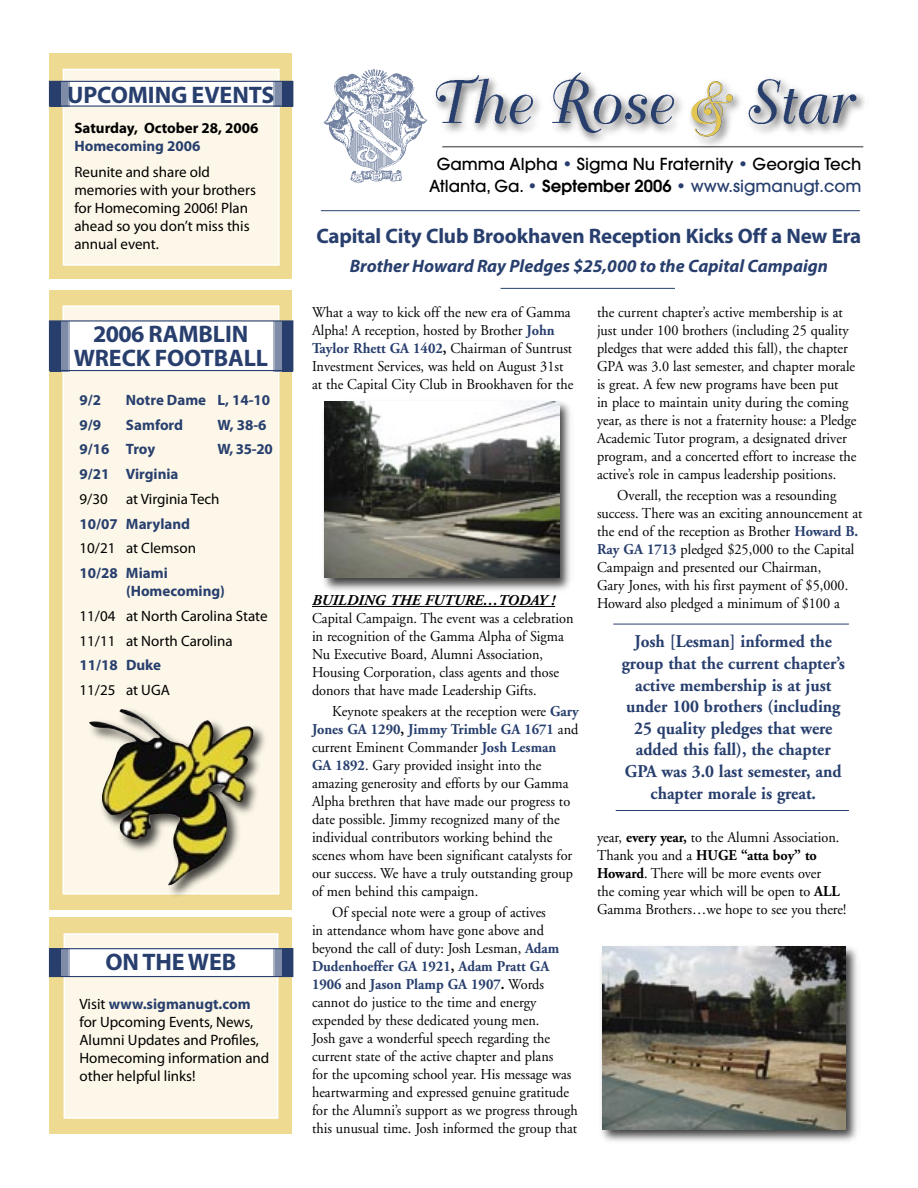
<style>
.page{position:relative;width:918px;height:1188px;background:#fff}
.page>*{position:absolute;margin:0;border:0;box-sizing:border-box;transform-origin:0 0}
._2_List_Heading{font:700 24px/24px "Myriad Pro";letter-spacing:-.005em;color:#283f6e;text-align:center}
._2_Headline{font:700 21px "Myriad Pro";letter-spacing:-.01em;color:#283f6e}
._2_Pull_Quote{font:700 18px/21.6px "Adobe Garamond";color:#283f6e;text-align:center;scale:.95 1}
._2_Subhead{font:italic 700 18px "Myriad Pro";color:#283f6e}
.t1{font:500 16.5px/21.3px "Avant Garde";color:#000;text-align:center}
._2_Frat_News_Body{font:15px/18px "Adobe Garamond";color:#000;scale:.95 1}
._2_List{font:15px/18px "Myriad Pro";color:#000}
._2_List-2{font:700 15px/18px "Myriad Pro";color:#283f6e}
._2_List-3{font:700 15px "Myriad Pro";color:#000}
.s1{font-weight:700;color:#283f6e}
.s2{color:#283f6e}
.s3{font-weight:600}
.s4{font-weight:700}
.s5{font-weight:700;font-style:italic}
</style>
<div class="page">
<div style="left:50px;top:290px;width:242px;height:620px;background:#eeda91"></div>
<div style="left:63px;top:306px;width:216px;height:588px;background:#fcf7e8"></div>
<div style="left:62px;top:305px;width:217px;height:590px;border:2px solid #fff"></div>
<div style="left:50px;top:53px;width:242px;height:225px;background:#eeda91"></div>
<div style="left:63px;top:69px;width:216px;height:196px;background:#fcf7e8"></div>
<div style="left:63px;top:69px;width:217px;height:197px;border:2px solid #fff"></div>
<hr style="left:312px;top:606px;width:243px;height:1px;background:#000">
<hr style="left:321px;top:210px;width:539px;height:1px;background:#283f6e">
<div style="left:52px;top:81px;width:240px;height:25px;background:#fff"></div>
<svg style="left:67px;top:83px;width:3px;height:22px"></svg>
<div style="left:57px;top:81px;width:10px;height:26px;background:#7e8ca8"></div>
<div style="left:50px;top:81px;width:11px;height:26px;background:#283f6e"></div>
<div style="left:273px;top:81px;width:11px;height:26px;background:#a9b2c5"></div>
<div style="left:275px;top:81px;width:11px;height:26px;background:#7e8ca8"></div>
<div style="left:282px;top:81px;width:11px;height:26px;background:#283f6e"></div>
<div style="left:49px;top:81px;width:244px;height:26px;border:1px solid #283f6e"></div>
<div style="left:52px;top:321px;width:240px;height:49px;background:#fff"></div>
<svg style="left:67px;top:322px;width:3px;height:47px"></svg>
<div style="left:57px;top:321px;width:10px;height:50px;background:#7e8ca8"></div>
<div style="left:50px;top:321px;width:11px;height:50px;background:#283f6e"></div>
<div style="left:273px;top:321px;width:11px;height:50px;background:#a9b2c5"></div>
<div style="left:275px;top:321px;width:11px;height:50px;background:#7e8ca8"></div>
<div style="left:282px;top:321px;width:11px;height:50px;background:#283f6e"></div>
<div style="left:49px;top:320px;width:244px;height:51px;border:1px solid #283f6e"></div>
<hr style="left:613px;top:624px;width:236px;height:1px;background:#283f6e">
<hr style="left:616px;top:810px;width:233px;height:1px;background:#283f6e">
<hr style="left:501px;top:288px;width:174px;height:1px;background:#283f6e">
<img style="left:323px;top:69px;width:104px;height:114px">
<div style="left:50px;top:918px;width:242px;height:216px;background:#eeda91"></div>
<div style="left:64px;top:934px;width:214px;height:184px;background:#fcf7e8"></div>
<div style="left:64px;top:933px;width:214px;height:186px;border:2px solid #fff"></div>
<div style="left:52px;top:948px;width:240px;height:28px;background:#fff"></div>
<svg style="left:67px;top:950px;width:3px;height:25px"></svg>
<div style="left:57px;top:948px;width:10px;height:29px;background:#7e8ca8"></div>
<div style="left:50px;top:948px;width:11px;height:29px;background:#283f6e"></div>
<div style="left:273px;top:948px;width:11px;height:29px;background:#a9b2c5"></div>
<div style="left:275px;top:948px;width:11px;height:29px;background:#7e8ca8"></div>
<div style="left:282px;top:948px;width:11px;height:29px;background:#283f6e"></div>
<div style="left:49px;top:948px;width:244px;height:29px;border:1px solid #283f6e"></div>
<div style="left:86px;top:705px;width:182px;height:195px;background:#000;opacity:.75"></div>
<img style="left:89px;top:709px;width:166px;height:177px">
<div style="left:430px;top:68px;width:438px;height:81px;background:#000;opacity:.75"></div>
<img style="left:432px;top:73px;width:431px;height:68px">
<img style="left:689px;top:73px;width:47px;height:68px">
<div style="left:320px;top:397px;width:254px;height:196px;background:#000;opacity:.75"></div>
<img style="left:324px;top:402px;width:235px;height:176px">
<div style="left:598px;top:942px;width:263px;height:203px;background:#000;opacity:.75"></div>
<img style="left:602px;top:947px;width:244px;height:182px">
<p class="_2_List_Heading" style="left:67px;top:82px;width:209px">UPCOMING EVENTS</p>
<p class="_2_List-3" style="left:74px;top:118px;width:186px">Saturday, October 28, 2006</p>
<p class="_2_List-2" style="left:74px;top:137px;width:127px">Homecoming 2006</p>
<p class="_2_List" style="left:74px;top:162px;width:183px">Reunite and share old memories with your brothers for Homecoming 2006! Plan ahead so you don’t miss this annual event.</p>
<p class="_2_List_Heading" style="left:74px;top:321px;width:196px">2006 RAMBLIN<br>WRECK FOOTBALL</p>
<p class="_2_List-2" style="left:80px;top:390px;width:23px">9/2</p>
<p class="_2_List-2" style="left:126px;top:390px;width:146px">Notre Dame L, 14-10</p>
<p class="_2_List-2" style="left:80px;top:415px;width:23px">9/9</p>
<p class="_2_List-2" style="left:126px;top:415px;width:59px">Samford</p>
<p class="_2_List-2" style="left:217px;top:415px;width:51px">W, 38-6</p>
<p class="_2_List-2" style="left:80px;top:440px;width:77px">9/16 Troy</p>
<p class="_2_List-2" style="left:218px;top:440px;width:57px">W, 35-20</p>
<p class="_2_List-2" style="left:80px;top:465px;width:101px">9/21 Virginia</p>
<p class="_2_List" style="left:80px;top:490px;width:142px">9/30 at Virginia Tech</p>
<p class="_2_List-2" style="left:80px;top:514px;width:112px">10/07 Maryland</p>
<p class="_2_List" style="left:80px;top:539px;width:118px">10/21 at Clemson</p>
<p class="_2_List-2" style="left:126px;top:564px;width:101px;text-indent:-46px">10/28 Miami (Homecoming)</p>
<p class="_2_List" style="left:80px;top:607px;width:190px">11/04 at North Carolina State</p>
<p class="_2_List" style="left:80px;top:631px;width:155px">11/11 at North Carolina</p>
<p class="_2_List-2" style="left:80px;top:656px;width:83px">11/18 Duke</p>
<p class="_2_List" style="left:80px;top:681px;width:92px">11/25 at UGA</p>
<p class="_2_List_Heading" style="left:106px;top:949px;width:132px">ON THE WEB</p>
<p class="_2_List" style="left:80px;top:994px;width:191px">Visit <span class="s1">www.sigmanugt.com </span>for Upcoming Events, News,<br>Alumni Updates and Profiles,<br>Homecoming information and other helpful links!</p>
<p class="t1" style="left:429px;top:154px;width:434px">Gamma Alpha <span class="s2">•</span> Sigma Nu Fraternity <span class="s2">•</span> Georgia Tech<br>Atlanta, Ga. <span class="s2">•</span> <span class="s3">September 2006</span> <span class="s2">• www.sigmanugt.com</span></p>
<p class="_2_Headline" style="left:316px;top:223px;width:546px">Capital City Club Brookhaven Reception Kicks Off a New Era</p>
<p class="_2_Subhead" style="left:350px;top:254px;width:480px">Brother Howard Ray Pledges $25,000 to the Capital Campaign</p>
<p class="_2_Frat_News_Body" style="left:312px;top:304px;width:277px">What a way to kick off the new era of Gamma Alpha! A reception, hosted by Brother <span class="s1">John Taylor Rhett GA 1402</span><span class="s4">,</span> Chairman of Suntrust Investment Services, was held on August 31st at the Capital City Club in Brookhaven for the</p>
<p class="_2_Frat_News_Body" style="left:312px;top:592px;width:277px"><span class="s5">BUILDING THE FUTURE…TODAY !<br></span>Capital Campaign. The event was a celebration in recognition of the Gamma Alpha of Sigma Nu Executive Board, Alumni Association, Housing Corporation, class agents and those donors that have made Leadership Gifts.</p>
<p class="_2_Frat_News_Body" style="left:312px;top:703px;width:283px;text-indent:20px">Keynote speakers at the reception were <span class="s1">Gary Jones GA 1290</span><span class="s4">,</span> <span class="s1">Jimmy Trimble GA 1671</span> and current Eminent Commander <span class="s1">Josh Lesman GA 1892</span>. Gary provided insight into the amazing generosity and efforts by our Gamma Alpha brethren that have made our progress to date possible. Jimmy recognized many of the individual contributors working behind the scenes whom have been significant catalysts for our success. We have a truly outstanding group of men behind this campaign.</p>
<p class="_2_Frat_News_Body" style="left:312px;top:904px;width:281px;text-indent:20px">Of special note were a group of actives<br>in attendance whom have gone above and beyond the call of duty: Josh Lesman, <span class="s1">Adam Dudenhoeffer GA 1921</span><span class="s4">,</span> <span class="s1">Adam Pratt GA 1906</span> and <span class="s1">Jason Plamp GA 1907</span><span class="s4">.</span> Words cannot do justice to the time and energy expended by these dedicated young men.<br>Josh gave a wonderful speech regarding the current state of the active chapter and plans<br>for the upcoming school year. His message was heartwarming and expressed genuine gratitude for the Alumni’s support as we progress through this unusual time. Josh informed the group that</p>
<p class="_2_Frat_News_Body" style="left:597px;top:304px;width:275px">the current chapter’s active membership is at just under 100 brothers (including 25 quality pledges that were added this fall), the chapter GPA was 3.0 last semester, and chapter morale is great. A few new programs have been put<br>in place to maintain unity during the coming year, as there is not a fraternity house: a Pledge Academic Tutor program, a designated driver program, and a concerted effort to increase the active’s role in campus leadership positions.</p>
<p class="_2_Frat_News_Body" style="left:597px;top:487px;width:281px;text-indent:20px">Overall, the reception was a resounding success. There was an exciting announcement at the end of the reception as Brother <span class="s1">Howard B.<br>Ray GA 1713</span> pledged $25,000 to the Capital Campaign and presented our Chairman,<br>Gary Jones, with his first payment of $5,000.<br>Howard also pledged a minimum of $100 a</p>
<p class="_2_Pull_Quote" style="left:622px;top:631px;width:236px">Josh [Lesman] informed the group that the current chapter’s active membership is at just under 100 brothers (including<br>25 quality pledges that were added this fall), the chapter<br>GPA was 3.0 last semester, and chapter morale is great.</p>
<p class="_2_Frat_News_Body" style="left:597px;top:829px;width:264px">year, <span class="s4">every year,</span> to the Alumni Association.<br>Thank you and a <span class="s4">HUGE “atta boy” to Howard</span>. There will be more events over<br>the coming year which will be open to <span class="s4">ALL </span>Gamma Brothers…we hope to see you there!</p>
</div>
